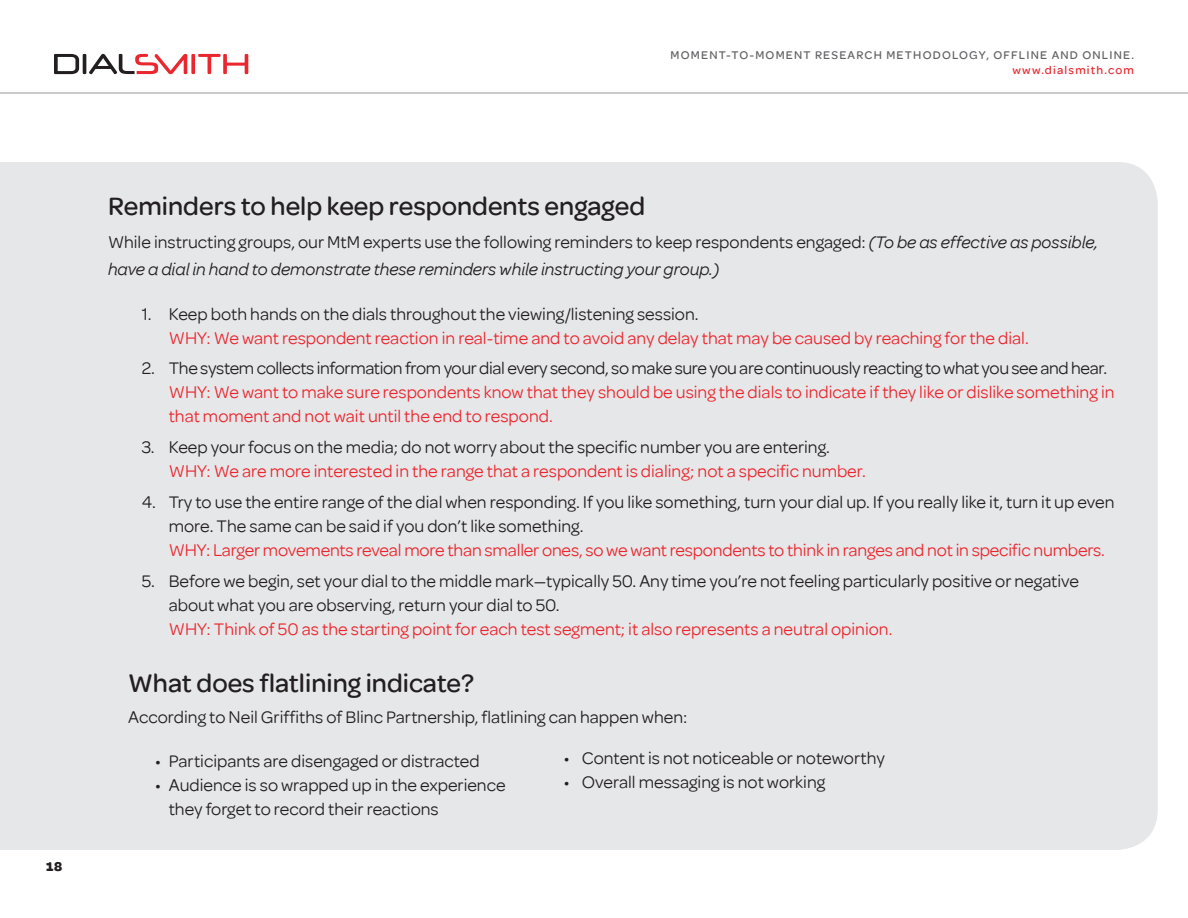
<style>
.page{position:relative;width:1188px;height:918px;background:#fff}
.page>*{position:absolute;margin:0;border:0;box-sizing:border-box;transform-origin:0 0}
.Body{font:500 27px "Omnes";color:#231f20}
.Body-2{font:18px/24px "Omnes";color:#231f20}
.Body-3{font:18px/24px "Omnes";color:#ea272e}
.Body-4{font:italic 18px/27px "Omnes";color:#231f20}
.Body-5{font:18px "Omnes";letter-spacing:-.02em;color:#231f20}
.t1{font:700 13.5px "Omnes";color:#231f20}
.t2{font:500 12px "Omnes";letter-spacing:.1em;color:#636366}
.t3{font:500 12px "Omnes";letter-spacing:.1em;color:#ea272e}
.s1{font-style:normal}
</style>
<div class="page">
<svg style="left:54px;top:54px;width:194px;height:20px"></svg>
<hr style="left:0;top:93px;width:1188px;height:1px;background:#939598">
<div style="left:0;top:162px;width:1158px;height:688px;background:#e6e7e9"></div>
<p class="t2" style="left:671px;top:47px;width:465px">MOMENT-TO-MOMENT RESEARCH METHODOLOGY, OFFLINE AND ONLINE.</p>
<p class="t3" style="left:1013px;top:61px;width:123px">www.dialsmith.com</p>
<p class="t1" style="left:46px;top:857px;width:18px">18</p>
<p class="Body" style="left:108px;top:187px;width:539px">Reminders to help keep respondents engaged</p>
<p class="Body-4" style="left:108px;top:228px;width:992px"><span class="s1">While instructing groups, our MtM experts use the following reminders to keep respondents engaged:</span> (To be as effective as possible, have a dial in hand to demonstrate these reminders while instructing your group.)</p>
<p class="Body-2" style="left:142px;top:301px;width:558px">1. Keep both hands on the dials throughout the viewing/listening session.</p>
<p class="Body-3" style="left:169px;top:325px;width:862px">WHY: We want respondent reaction in real-time and to avoid any delay that may be caused by reaching for the dial.</p>
<p class="Body-5" style="left:142px;top:356px;width:967px">2. The system collects information from your dial every second, so make sure you are continuously reacting to what you see and hear.</p>
<p class="Body-3" style="left:169px;top:379px;width:947px">WHY: We want to make sure respondents know that they should be using the dials to indicate if they like or dislike something in that moment and not wait until the end to respond.</p>
<p class="Body-2" style="left:142px;top:434px;width:690px">3. Keep your focus on the media; do not worry about the specific number you are entering.</p>
<p class="Body-3" style="left:169px;top:458px;width:699px">WHY: We are more interested in the range that a respondent is dialing; not a specific number.</p>
<p class="Body-2" style="left:169px;top:489px;width:947px;text-indent:-27px">4. Try to use the entire range of the dial when responding. If you like something, turn your dial up. If you really like it, turn it up even more. The same can be said if you don’t like something.</p>
<p class="Body-3" style="left:169px;top:537px;width:938px">WHY: Larger movements reveal more than smaller ones, so we want respondents to think in ranges and not in specific numbers.</p>
<p class="Body-2" style="left:169px;top:568px;width:912px;text-indent:-27px">5. Before we begin, set your dial to the middle mark—typically 50. Any time you’re not feeling particularly positive or negative about what you are observing, return your dial to 50.</p>
<p class="Body-3" style="left:169px;top:616px;width:725px">WHY: Think of 50 as the starting point for each test segment; it also represents a neutral opinion.</p>
<p class="Body" style="left:128px;top:665px;width:347px">What does flatlining indicate?</p>
<p class="Body-2" style="left:128px;top:704px;width:561px">According to Neil Griffiths of Blinc Partnership, flatlining can happen when:</p>
<p class="Body-2" style="left:155px;top:748px;width:326px">• Participants are disengaged or distracted</p>
<p class="Body-2" style="left:169px;top:772px;width:338px;text-indent:-14px">• Audience is so wrapped up in the experience they forget to record their reactions</p>
<p class="Body-2" style="left:564px;top:745px;width:323px">• Content is not noticeable or noteworthy</p>
<p class="Body-2" style="left:564px;top:769px;width:263px">• Overall messaging is not working</p>
</div>
